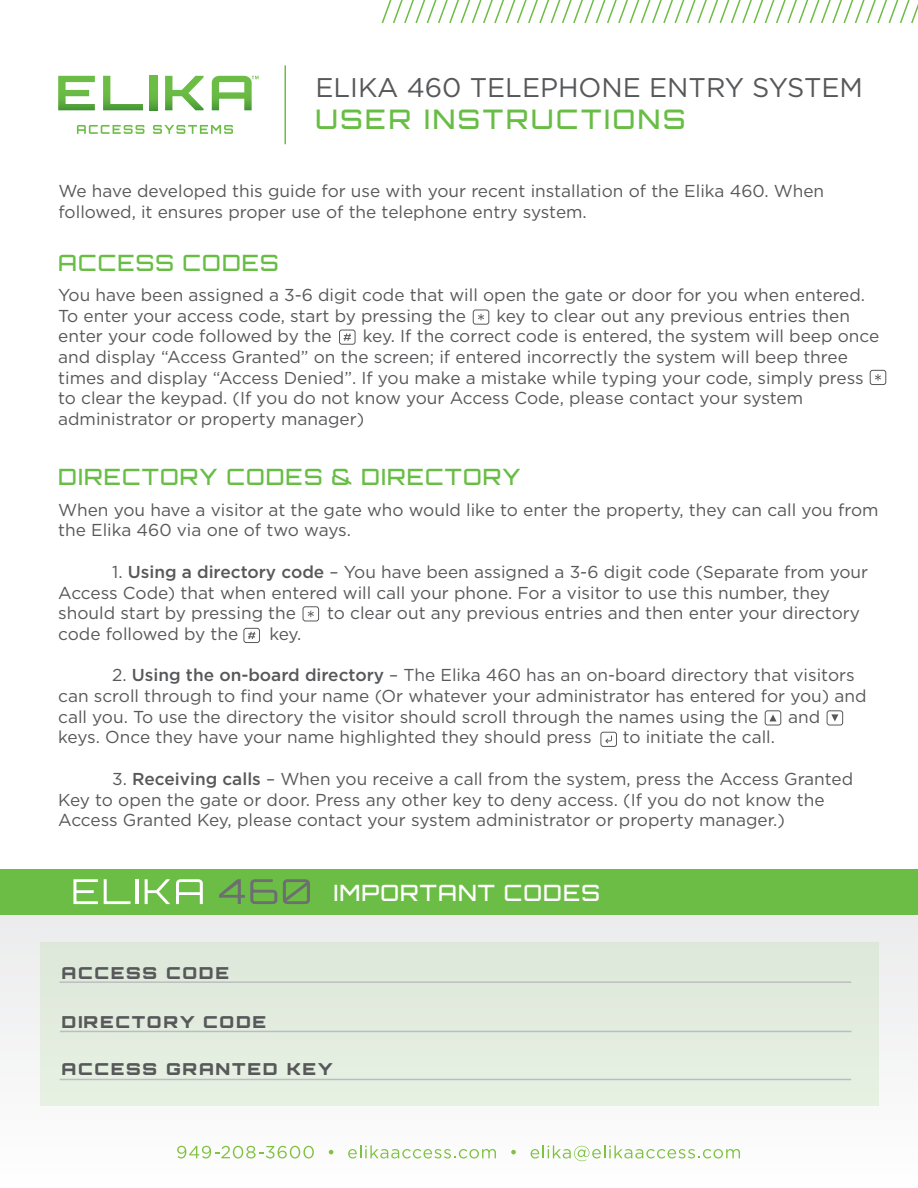
<style>
.page{position:relative;width:918px;height:1188px;background:#fff}
.page>*{position:absolute;margin:0;border:0;box-sizing:border-box;transform-origin:0 0}
.t1{font:27px "Gotham";color:#57585a}
.t2{font:500 27px "Orbitron";letter-spacing:.1em;color:#68bd45}
.t3{font:500 22.5px "Orbitron";letter-spacing:.05em;color:#68bd45}
.t4{font:500 22.5px "Orbitron";letter-spacing:.05em;color:#fff}
.t5{font:17.25px/20.7px "Gotham";color:#57585a}
.t6{font:900 16.5px "Orbitron";letter-spacing:.095em;color:#57585a;scale:1.08 1}
.s1{font-weight:500}
</style>
<div class="page">
<div style="left:1px;top:914px;width:917px;height:274px;background:linear-gradient(to right,#f7f7f8,#f7f7f8)"></div>
<div style="left:0;top:869px;width:918px;height:45px;background:#6cbd45"></div>
<svg style="left:381px;top:0;width:537px;height:24px"></svg>
<svg style="left:73px;top:879px;width:25px;height:25px"></svg>
<svg style="left:104px;top:879px;width:27px;height:25px"></svg>
<hr style="left:135px;top:879px;width:3px;height:25px;background:#fff">
<svg style="left:145px;top:879px;width:25px;height:25px"></svg>
<svg style="left:176px;top:879px;width:27px;height:25px"></svg>
<svg style="left:219px;top:879px;width:58px;height:25px"></svg>
<svg style="left:283px;top:879px;width:27px;height:25px"></svg>
<svg style="left:58px;top:76px;width:37px;height:34px"></svg>
<svg style="left:103px;top:76px;width:40px;height:34px"></svg>
<svg style="left:150px;top:76px;width:7px;height:34px"></svg>
<svg style="left:165px;top:76px;width:39px;height:34px"></svg>
<svg style="left:212px;top:76px;width:46px;height:34px"></svg>
<svg style="left:77px;top:125px;width:67px;height:9px"></svg>
<svg style="left:153px;top:125px;width:80px;height:9px"></svg>
<hr style="left:284px;top:65px;width:2px;height:79px;background:#6cbd45">
<div style="left:473px;top:310px;width:16px;height:15px;border:1px solid #57585a;border-radius:2px"></div>
<svg style="left:478px;top:314px;width:6px;height:6px"></svg>
<div style="left:339px;top:330px;width:16px;height:15px;border:1px solid #57585a;border-radius:2px"></div>
<svg style="left:344px;top:334px;width:7px;height:7px"></svg>
<div style="left:870px;top:370px;width:16px;height:15px;border:1px solid #57585a;border-radius:2px"></div>
<svg style="left:875px;top:374px;width:6px;height:7px"></svg>
<div style="left:244px;top:628px;width:16px;height:15px;border:1px solid #57585a;border-radius:2px"></div>
<svg style="left:248px;top:632px;width:7px;height:7px"></svg>
<div style="left:303px;top:606px;width:16px;height:15px;border:1px solid #57585a;border-radius:2px"></div>
<svg style="left:308px;top:611px;width:6px;height:6px"></svg>
<div style="left:765px;top:710px;width:16px;height:15px;border:1px solid #57585a;border-radius:2px"></div>
<svg style="left:769px;top:714px;width:8px;height:7px"></svg>
<div style="left:827px;top:710px;width:16px;height:15px;border:1px solid #57585a;border-radius:2px"></div>
<svg style="left:831px;top:714px;width:7px;height:7px"></svg>
<div style="left:601px;top:732px;width:16px;height:15px;border:1px solid #57585a;border-radius:2px"></div>
<svg style="left:605px;top:735px;width:7px;height:9px"></svg>
<svg style="left:177px;top:1146px;width:137px;height:13px"></svg>
<svg style="left:329px;top:1150px;width:4px;height:4px"></svg>
<svg style="left:348px;top:1145px;width:148px;height:14px"></svg>
<svg style="left:511px;top:1150px;width:5px;height:4px"></svg>
<svg style="left:531px;top:1145px;width:209px;height:16px"></svg>
<div style="left:41px;top:942px;width:838px;height:164px;background:#e2ebde"></div>
<hr style="left:60px;top:981px;width:791px;height:2px;background:#bcbdc0">
<hr style="left:60px;top:1031px;width:791px;height:1px;background:#bcbdc0">
<hr style="left:60px;top:1079px;width:791px;height:1px;background:#bcbdc0">
<h1 class="t1" style="left:315px;top:70px;width:549px">ELIKA 460 TELEPHONE ENTRY SYSTEM</h1>
<h1 class="t2" style="left:315px;top:102px;width:371px">USER INSTRUCTIONS</h1>
<p class="t5" style="left:58px;top:180px;width:767px">We have developed this guide for use with your recent installation of the Elika 460. When followed, it ensures proper use of the telephone entry system.</p>
<h2 class="t3" style="left:58px;top:249px;width:222px">ACCESS CODES</h2>
<p class="t5" style="left:58px;top:284px;width:808px">You have been assigned a 3-6 digit code that will open the gate or door for you when entered.<br>To enter your access code, start by pressing the</p>
<p class="t5" style="left:496px;top:305px;width:355px">key to clear out any previous entries then</p>
<p class="t5" style="left:58px;top:326px;width:823px;text-indent:305px">key. If the correct code is entered, the system will beep once and display “Access Granted” on the screen; if entered incorrectly the system will beep three times and display “Access Denied”. If you make a mistake while typing your code, simply press to clear the keypad. (If you do not know your Access Code, please contact your system administrator or property manager)</p>
<p class="t5" style="left:58px;top:326px;width:275px">enter your code followed by the</p>
<h2 class="t3" style="left:58px;top:462px;width:464px">DIRECTORY CODES &amp; DIRECTORY</h2>
<p class="t5" style="left:58px;top:499px;width:822px">When you have a visitor at the gate who would like to enter the property, they can call you from the Elika 460 via one of two ways.</p>
<p class="t5" style="left:58px;top:561px;width:812px;text-indent:54px">1. <span class="s1">Using a directory code</span> – You have been assigned a 3-6 digit code (Separate from your<br>Access Code) that when entered will call your phone. For a visitor to use this number, they should start by pressing the</p>
<p class="t5" style="left:327px;top:602px;width:534px">to clear out any previous entries and then enter your directory</p>
<p class="t5" style="left:58px;top:623px;width:182px">code followed by the</p>
<p class="t5" style="left:269px;top:623px;width:34px">key.</p>
<p class="t5" style="left:58px;top:665px;width:810px;text-indent:54px">2. <span class="s1">Using the on-board directory</span> – The Elika 460 has an on-board directory that visitors can scroll through to find your name (Or whatever your administrator has entered for you) and call you. To use the directory the visitor should scroll through the names using the</p>
<p class="t5" style="left:788px;top:706px;width:34px">and</p>
<p class="t5" style="left:58px;top:727px;width:535px">keys. Once they have your name highlighted they should press</p>
<p class="t5" style="left:623px;top:727px;width:154px">to initiate the call.</p>
<p class="t5" style="left:58px;top:768px;width:797px;text-indent:54px">3. <span class="s1">Receiving calls</span> – When you receive a call from the system, press the Access Granted<br>Key to open the gate or door. Press any other key to deny access. (If you do not know the<br>Access Granted Key, please contact your system administrator or property manager.)</p>
<h2 class="t4" style="left:333px;top:879px;width:268px">IMPORTANT CODES</h2>
<p class="t6" style="left:61px;top:963px;width:157px">ACCESS CODE</p>
<p class="t6" style="left:61px;top:1012px;width:191px">DIRECTORY CODE</p>
<p class="t6" style="left:61px;top:1059px;width:252px">ACCESS GRANTED KEY</p>
</div>
